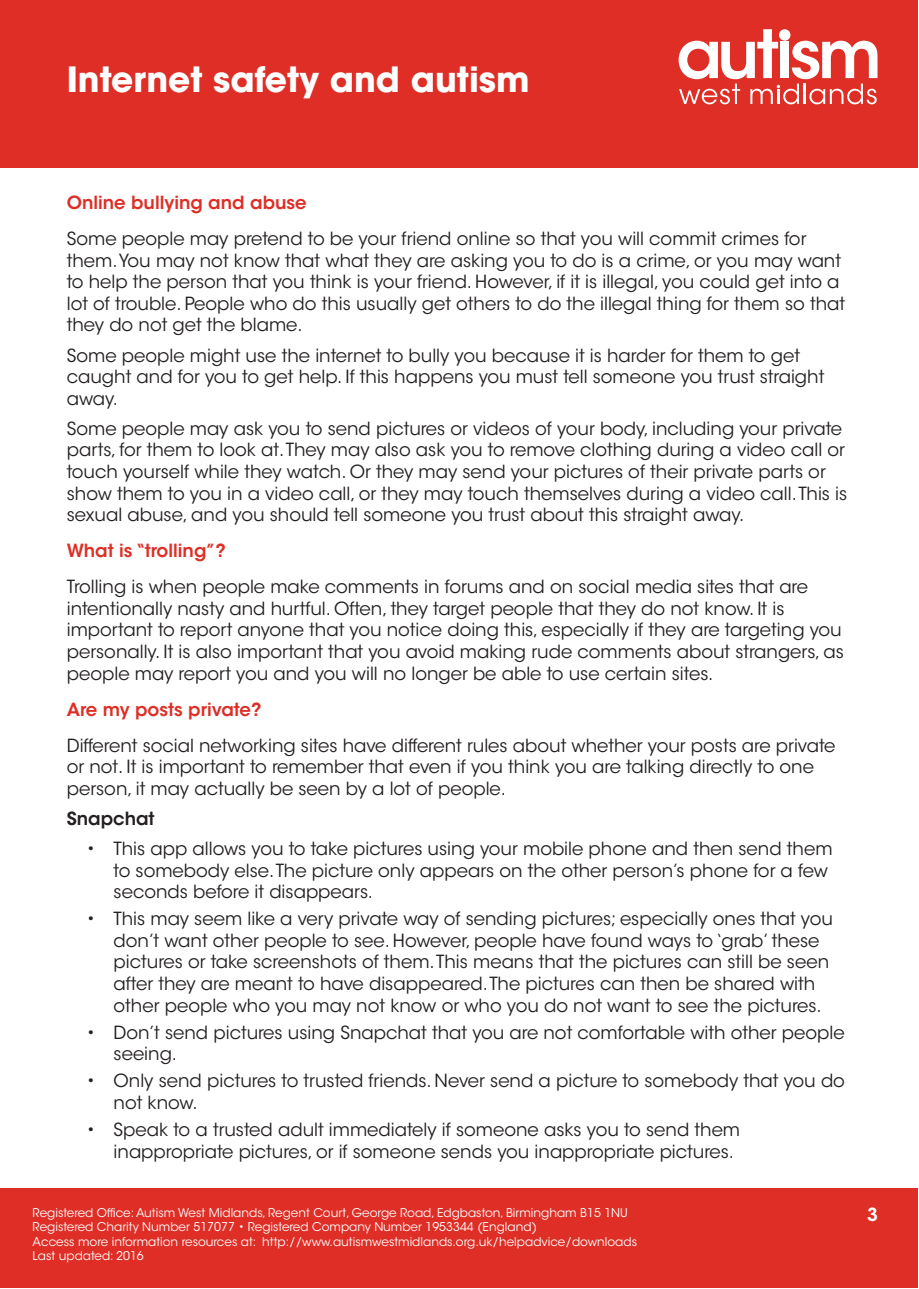
<style>
.page{position:relative;width:919px;height:1289px;background:#fff}
.page>*{position:absolute;margin:0;border:0;box-sizing:border-box;transform-origin:0 0}
.t1{font:700 34.5px "ITC Avant Garde Std";color:#fff}
.t2{font:18px/21.6px "ITC Avant Garde Std";color:#231f20}
.t3{font:600 18px "ITC Avant Garde Std";color:#de2e26}
.t4{font:600 18px "ITC Avant Garde Std";color:#231f20}
.t5{font:600 18px "ITC Avant Garde Std";color:#fff}
.t6{font:12px/14.4px "ITC Avant Garde Std";color:#fff}
</style>
<div class="page">
<div style="left:1px;top:1px;width:917px;height:167px;background:#de2e26"></div>
<svg style="left:678px;top:29px;width:199px;height:75px"></svg>
<div style="left:1px;top:1188px;width:917px;height:100px;background:#de2e26"></div>
<h1 class="t1" style="left:67px;top:57px;width:464px">Internet safety and autism</h1>
<p class="t3" style="left:67px;top:191px;width:241px">Online bullying and abuse</p>
<p class="t2" style="left:67px;top:228px;width:779px">Some people may pretend to be your friend online so that you will commit crimes for them. You may not know that what they are asking you to do is a crime, or you may want to help the person that you think is your friend. However, if it is illegal, you could get into a lot of trouble. People who do this usually get others to do the illegal thing for them so that they do not get the blame.</p>
<p class="t2" style="left:67px;top:344px;width:759px">Some people might use the internet to bully you because it is harder for them to get caught and for you to get help. If this happens you must tell someone you trust straight away.</p>
<p class="t2" style="left:67px;top:417px;width:782px">Some people may ask you to send pictures or videos of your body, including your private parts, for them to look at. They may also ask you to remove clothing during a video call or touch yourself while they watch. Or they may send your pictures of their private parts or show them to you in a video call, or they may touch themselves during a video call. This is sexual abuse, and you should tell someone you trust about this straight away.</p>
<p class="t3" style="left:67px;top:539px;width:161px">What is “trolling”?</p>
<p class="t2" style="left:67px;top:576px;width:778px">Trolling is when people make comments in forums and on social media sites that are intentionally nasty and hurtful. Often, they target people that they do not know. It is important to report anyone that you notice doing this, especially if they are targeting you personally. It is also important that you avoid making rude comments about strangers, as people may report you and you will no longer be able to use certain sites.</p>
<p class="t3" style="left:67px;top:697px;width:196px">Are my posts private?</p>
<p class="t2" style="left:67px;top:734px;width:770px">Different social networking sites have different rules about whether your posts are private or not. It is important to remember that even if you think you are talking directly to one person, it may actually be seen by a lot of people.</p>
<p class="t4" style="left:67px;top:807px;width:89px">Snapchat</p>
<p class="t2" style="left:114px;top:837px;width:720px;text-indent:-27px">• This app allows you to take pictures using your mobile phone and then send them to somebody else. The picture only appears on the other person’s phone for a few seconds before it disappears.</p>
<p class="t2" style="left:114px;top:908px;width:720px;text-indent:-27px">• This may seem like a very private way of sending pictures; especially ones that you don’t want other people to see. However, people have found ways to ‘grab’ these pictures or take screenshots of them. This means that the pictures can still be seen after they are meant to have disappeared. The pictures can then be shared with other people who you may not know or who you do not want to see the pictures.</p>
<p class="t2" style="left:114px;top:1021px;width:732px;text-indent:-27px">• Don’t send pictures using Snapchat that you are not comfortable with other people seeing.</p>
<p class="t2" style="left:114px;top:1070px;width:732px;text-indent:-27px">• Only send pictures to trusted friends. Never send a picture to somebody that you do not know.</p>
<p class="t2" style="left:114px;top:1118px;width:628px;text-indent:-27px">• Speak to a trusted adult immediately if someone asks you to send them inappropriate pictures, or if someone sends you inappropriate pictures.</p>
<p class="t6" style="left:33px;top:1205px;width:606px">Registered Office: Autism West Midlands, Regent Court, George Road, Edgbaston, Birmingham B15 1NU Registered Charity Number 517077 • Registered Company Number 1953344 (England)<br>Access more information resources at: http://www.autismwestmidlands.org.uk/helpadvice/downloads Last updated: 2016</p>
<p class="t5" style="left:867px;top:1203px;width:12px">3</p>
</div>
